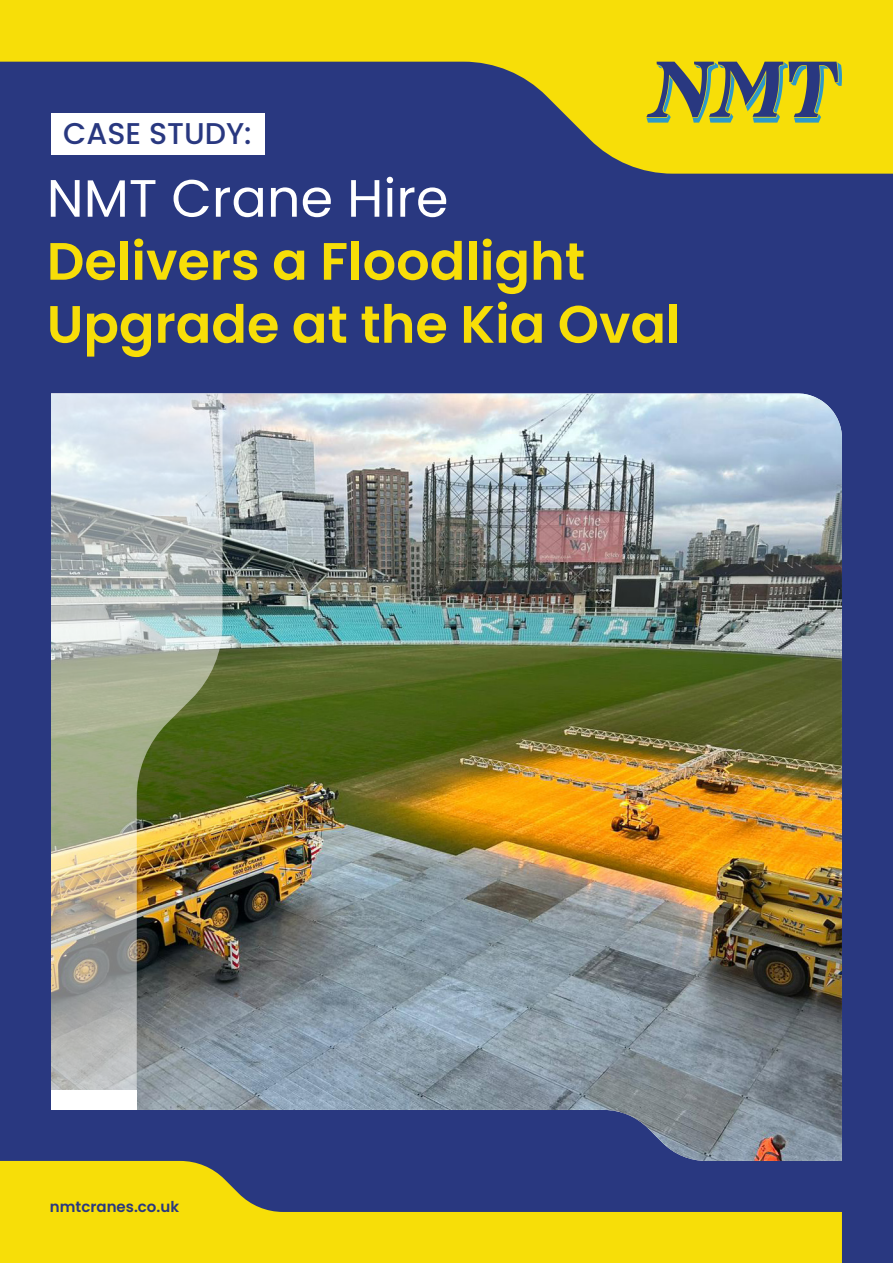
<style>
.page{position:relative;width:893px;height:1263px;background:#fff}
.page>*{position:absolute;margin:0;border:0;box-sizing:border-box;transform-origin:0 0}
.t1{font:600 52.5px/63px "Poppins";color:#f7de08}
.t2{font:52.5px "Poppins";color:#fff}
.t3{font:500 30px "Poppins";color:#293880}
.t4{font:600 15px "Poppins";color:#293880}
</style>
<div class="page">
<div style="left:0;top:62px;width:893px;height:1201px;background:#293880"></div>
<img style="left:51px;top:394px;width:791px;height:767px">
<svg style="left:0;top:1161px;width:842px;height:102px;fill:#f7de08"></svg>
<svg style="left:0;top:0;width:893px;height:174px;fill:#f7de08"></svg>
<svg style="left:646px;top:62px;width:196px;height:61px"></svg>
<img style="left:51px;top:393px;width:172px;height:717px">
<div style="left:51px;top:1090px;width:86px;height:20px;background:#fff"></div>
<p class="t3" style="left:63px;top:116px;width:190px">CASE STUDY:</p>
<p class="t2" style="left:47px;top:168px;width:403px">NMT Crane Hire</p>
<p class="t1" style="left:47px;top:230px;width:635px">Delivers a Floodlight<br>Upgrade at the Kia Oval</p>
<p class="t4" style="left:50px;top:1198px;width:131px">nmtcranes.co.uk</p>
</div>
